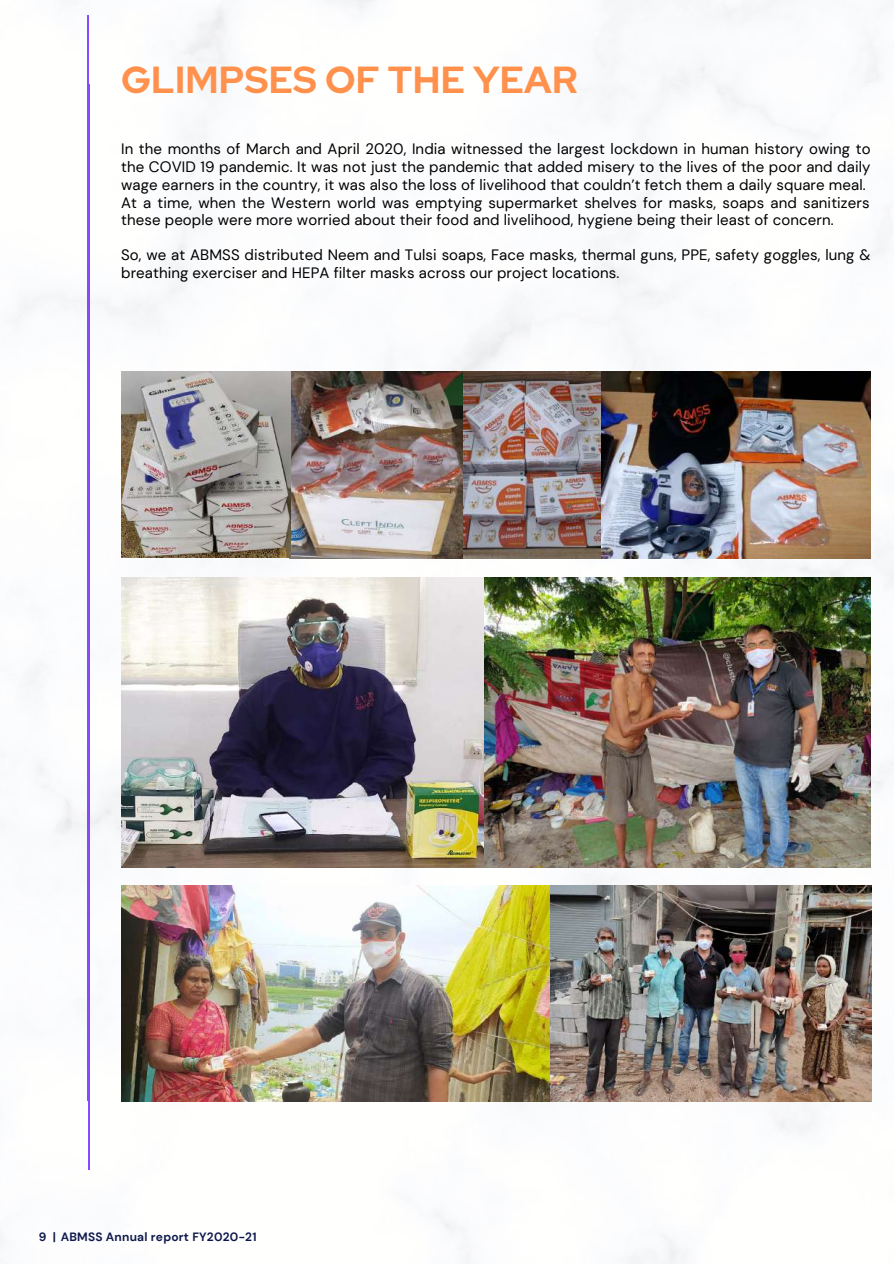
<style>
.page{position:relative;width:894px;height:1264px;background:#fff}
.page>*{position:absolute;margin:0;border:0;box-sizing:border-box;transform-origin:0 0}
.t1{font:700 37.5px "Red Hat Display";letter-spacing:.005em;color:#ff914d}
.t2{font:15px/17.7px "DM Sans";letter-spacing:.005em;color:#000}
.t3{font:700 12px "DM Sans";letter-spacing:.02em;color:#0d184b}
</style>
<div class="page">
<img style="left:0;top:0;width:893px;height:1263px">
<hr style="left:88px;top:84px;width:1px;height:1085px;background:#8849ff">
<hr style="left:88px;top:15px;width:1px;height:1085px;background:#8849ff">
<img style="left:121px;top:577px;width:749px;height:290px">
<img style="left:289px;top:372px;width:581px;height:186px">
<img style="left:121px;top:372px;width:170px;height:185px">
<img style="left:121px;top:885px;width:749px;height:215px">
<h1 class="t1" style="left:121px;top:55px;width:458px">GLIMPSES OF THE YEAR</h1>
<p class="t2" style="left:121px;top:140px;width:750px">In the months of March and April 2020, India witnessed the largest lockdown in human history owing to the COVID 19 pandemic. It was not just the pandemic that added misery to the lives of the poor and daily wage earners in the country, it was also the loss of livelihood that couldn’t fetch them a daily square meal.<br>At a time, when the Western world was emptying supermarket shelves for masks, soaps and sanitizers these people were more worried about their food and livelihood, hygiene being their least of concern.</p>
<p class="t2" style="left:121px;top:246px;width:750px">So, we at ABMSS distributed Neem and Tulsi soaps, Face masks, thermal guns, PPE, safety goggles, lung &amp; breathing exerciser and HEPA filter masks across our project locations.</p>
<p class="t3" style="left:39px;top:1229px;width:219px">9 | ABMSS Annual report FY2020-21</p>
</div>
